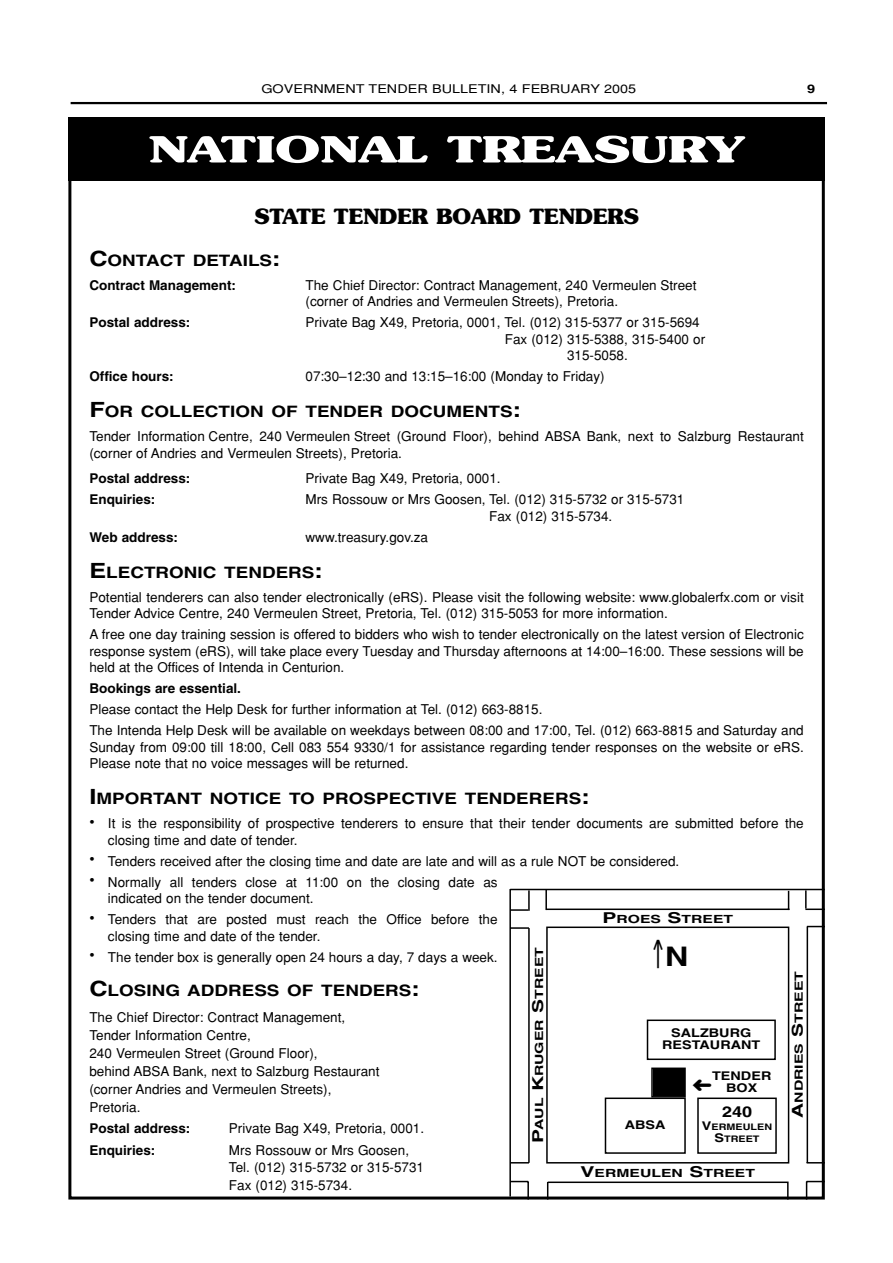
<style>
.page{position:relative;width:893px;height:1263px;background:#fff}
.page>*{position:absolute;margin:0;border:0;box-sizing:border-box;transform-origin:0 0}
.t1{font:700 36px "Souvenir";color:#fff;scale:1.4 1}
.t2{font:700 27px "Helvetica";color:#000;scale:1.2 1}
.t3{font:700 21px "Souvenir";color:#000}
.t4{font:700 15.75px "Helvetica";color:#000;scale:1.2 1}
.t5{font:700 15px "Helvetica";color:#000;scale:1.2 1}
.t6{font:13.5px/16.5px "Helvetica";color:#000}
.t7{font:700 13.5px "Helvetica";color:#000}
.t8{font:12px "Helvetica";color:#000;scale:1.2 1}
.t9{font:700 12px/12px "Helvetica";color:#000;text-align:center;scale:1.2 1}
.t10{font:700 11.25px "Helvetica";color:#000;scale:1.4 1}
.t11{font:700 9px/12px "Helvetica";color:#000;text-align:center;scale:1.2 1}
.s1{font-size:21px}
.s2{font-size:15px}
.s3{font-size:12px}
</style>
<div class="page">
<hr style="left:71px;top:102px;width:756px;height:2px;background:#000">
<div style="left:68px;top:117px;width:756px;height:64px;background:#000"></div>
<svg style="left:508px;top:888px;width:317px;height:312px"></svg>
<div style="left:697px;top:1098px;width:79px;height:56px;border:2px solid #000"></div>
<div style="left:604px;top:1098px;width:81px;height:56px;border:2px solid #000"></div>
<div style="left:646px;top:1020px;width:129px;height:40px;border:2px solid #000"></div>
<div style="left:652px;top:1069px;width:32px;height:27px;background:#000"></div>
<div style="left:651px;top:1068px;width:34px;height:30px;border:2px solid #000"></div>
<svg style="left:528px;top:891px;width:1px;height:20px"></svg>
<svg style="left:511px;top:927px;width:18px;height:2px"></svg>
<svg style="left:805px;top:891px;width:1px;height:18px"></svg>
<svg style="left:806px;top:926px;width:18px;height:1px"></svg>
<hr style="left:510px;top:889px;width:314px;height:1px;background:#000">
<hr style="left:509px;top:889px;width:2px;height:308px;background:#000">
<svg style="left:692px;top:1080px;width:19px;height:11px"></svg>
<svg style="left:654px;top:940px;width:9px;height:28px"></svg>
<p class="t8" style="left:261px;top:84px;width:314px">GOVERNMENT TENDER BULLETIN, 4 FEBRUARY 2005</p>
<p class="t9" style="left:807px;top:84px;width:8px">9</p>
<h1 class="t1" style="left:149px;top:135px;width:427px">NATIONAL TREASURY</h1>
<h3 class="t3" style="left:254px;top:208px;width:386px">STATE TENDER BOARD TENDERS</h3>
<p class="t4" style="left:89px;top:254px;width:161px"><span class="s1">C</span>ONTACT DETAILS<span class="s1">:</span></p>
<p class="t7" style="left:89px;top:280px;width:148px">Contract Management:</p>
<p class="t6" style="left:305px;top:278px;width:392px">The Chief Director: Contract Management, 240 Vermeulen Street (corner of Andries and Vermeulen Streets), Pretoria.</p>
<p class="t7" style="left:89px;top:317px;width:102px">Postal address:</p>
<p class="t6" style="left:305px;top:315px;width:395px">Private Bag X49, Pretoria, 0001, Tel. (012) 315-5377 or 315-5694</p>
<p class="t6" style="left:504px;top:332px;width:202px">Fax (012) 315-5388, 315-5400 or</p>
<p class="t6" style="left:567px;top:348px;width:62px">315-5058.</p>
<p class="t7" style="left:89px;top:371px;width:86px">Office hours:</p>
<p class="t6" style="left:305px;top:369px;width:300px">07:30–12:30 and 13:15–16:00 (Monday to Friday)</p>
<p class="t4" style="left:89px;top:406px;width:361px"><span class="s1">F</span>OR COLLECTION OF TENDER DOCUMENTS<span class="s1">:</span></p>
<p class="t6" style="left:89px;top:429px;width:716px">Tender Information Centre, 240 Vermeulen Street (Ground Floor), behind ABSA Bank, next to Salzburg Restaurant (corner of Andries and Vermeulen Streets), Pretoria.</p>
<p class="t7" style="left:89px;top:473px;width:102px">Postal address:</p>
<p class="t6" style="left:305px;top:471px;width:197px">Private Bag X49, Pretoria, 0001.</p>
<p class="t7" style="left:89px;top:494px;width:68px">Enquiries:</p>
<p class="t6" style="left:489px;top:492px;width:197px;text-indent:-184px">Mrs Rossouw or Mrs Goosen, Tel. (012) 315-5732 or 315-5731<br>Fax (012) 315-5734.</p>
<p class="t7" style="left:89px;top:532px;width:90px">Web address:</p>
<p class="t6" style="left:305px;top:530px;width:124px">www.treasury.gov.za</p>
<p class="t4" style="left:89px;top:566px;width:196px"><span class="s1">E</span>LECTRONIC TENDERS<span class="s1">:</span></p>
<p class="t6" style="left:89px;top:590px;width:716px">Potential tenderers can also tender electronically (eRS). Please visit the following website: www.globalerfx.com or visit<br>Tender Advice Centre, 240 Vermeulen Street, Pretoria, Tel. (012) 315-5053 for more information.</p>
<p class="t6" style="left:89px;top:627px;width:716px;text-align:justify">A free one day training session is offered to bidders who wish to tender electronically on the latest version of Electronic response system (eRS), will take place every Tuesday and Thursday afternoons at 14:00–16:00. These sessions will be held at the Offices of Intenda in Centurion.</p>
<p class="t7" style="left:89px;top:683px;width:153px">Bookings are essential.</p>
<p class="t6" style="left:89px;top:700px;width:716px;line-height:21px">Please contact the Help Desk for further information at Tel. (012) 663-8815.<br>The Intenda Help Desk will be available on weekdays between 08:00 and 17:00, Tel. (012) 663-8815 and Saturday and</p>
<p class="t6" style="left:89px;top:740px;width:716px">Sunday from 09:00 till 18:00, Cell 083 554 9330/1 for assistance regarding tender responses on the website or eRS.<br>Please note that no voice messages will be returned.</p>
<p class="t4" style="left:89px;top:793px;width:418px"><span class="s1">I</span>MPORTANT NOTICE TO PROSPECTIVE TENDERERS<span class="s1">:</span></p>
<p class="t6" style="left:108px;top:816px;width:697px;text-indent:-19px"><span class="s2">•</span> It is the responsibility of prospective tenderers to ensure that their tender documents are submitted before the closing time and date of tender.</p>
<p class="t6" style="left:89px;top:854px;width:591px"><span class="s2">•</span> Tenders received after the closing time and date are late and will as a rule NOT be considered.</p>
<p class="t6" style="left:108px;top:875px;width:391px;text-indent:-19px"><span class="s2">•</span> Normally all tenders close at 11:00 on the closing date as indicated on the tender document.</p>
<p class="t6" style="left:108px;top:912px;width:391px;text-indent:-19px"><span class="s2">•</span> Tenders that are posted must reach the Office before the closing time and date of the tender.</p>
<p class="t6" style="left:89px;top:950px;width:410px"><span class="s2">•</span> The tender box is generally open 24 hours a day, 7 days a week.</p>
<p class="t4" style="left:89px;top:985px;width:277px"><span class="s1">C</span>LOSING ADDRESS OF TENDERS<span class="s1">:</span></p>
<p class="t6" style="left:89px;top:1009px;width:291px;line-height:18px">The Chief Director: Contract Management, Tender Information Centre,<br>240 Vermeulen Street (Ground Floor),<br>behind ABSA Bank, next to Salzburg Restaurant (corner Andries and Vermeulen Streets), Pretoria.</p>
<p class="t7" style="left:89px;top:1123px;width:102px">Postal address:</p>
<p class="t6" style="left:229px;top:1121px;width:197px">Private Bag X49, Pretoria, 0001.</p>
<p class="t7" style="left:89px;top:1145px;width:68px">Enquiries:</p>
<p class="t6" style="left:229px;top:1142px;width:197px;line-height:17.5px">Mrs Rossouw or Mrs Goosen,<br>Tel. (012) 315-5732 or 315-5731<br>Fax (012) 315-5734.</p>
<p class="t10" style="left:602px;top:915px;width:95px"><span class="s2">P</span>ROES <span class="s2">S</span>TREET</p>
<h2 class="t2" style="left:665px;top:946px;width:21px">N</h2>
<p class="t10" style="left:535px;top:1143px;width:141px;rotate:-90deg"><span class="s2">P</span>AUL <span class="s2">K</span>RUGER <span class="s2">S</span>TREET</p>
<p class="t10" style="left:794px;top:1118px;width:106px;rotate:-90deg"><span class="s2">A</span>NDRIES <span class="s2">S</span>TREET</p>
<p class="t9" style="left:662px;top:1028px;width:83px">SALZBURG<br>RESTAURANT</p>
<p class="t9" style="left:712px;top:1071px;width:51px">TENDER<br>BOX</p>
<p class="t5" style="left:722px;top:1107px;width:27px">240</p>
<p class="t11" style="left:702px;top:1122px;width:60px"><span class="s3">V</span>ERMEULEN<br><span class="s3">S</span>TREET</p>
<p class="t9" style="left:625px;top:1120px;width:35px">ABSA</p>
<p class="t10" style="left:580px;top:1169px;width:126px"><span class="s2">V</span>ERMEULEN <span class="s2">S</span>TREET</p>
</div>
